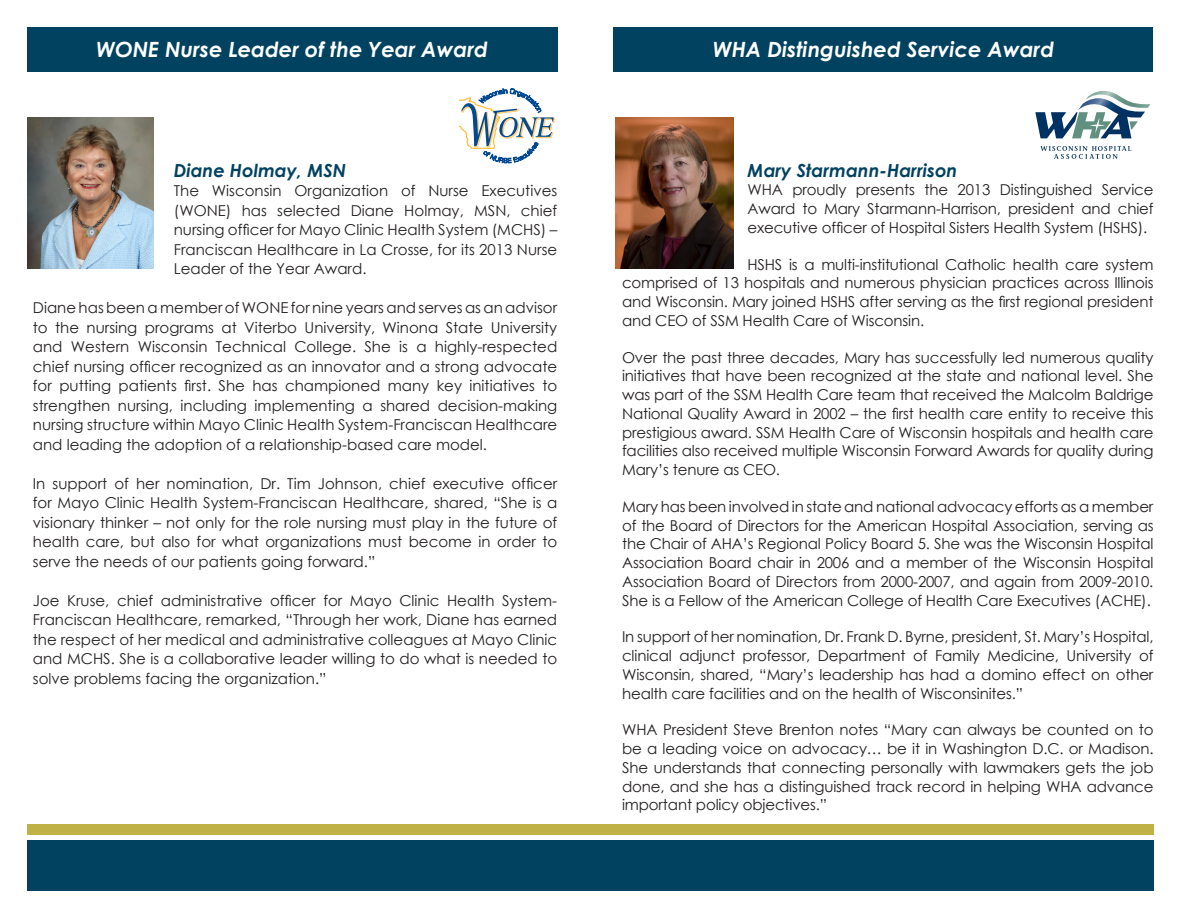
<style>
.page{position:relative;width:1188px;height:918px;background:#fff}
.page>*{position:absolute;margin:0;border:0;box-sizing:border-box;transform-origin:0 0}
.t1{font:italic 700 21px "Century Gothic";color:#fff}
.t2{font:italic 700 18px "Century Gothic";color:#004260}
.t3{font:15px/18.8px "Century Gothic";letter-spacing:-.01em;color:#231f20;text-align:justify}
</style>
<div class="page">
<div style="left:27px;top:840px;width:1127px;height:51px;background:#004260"></div>
<div style="left:27px;top:825px;width:1127px;height:10px;background:#c0b146"></div>
<div style="left:614px;top:27px;width:540px;height:45px;background:#004260"></div>
<div style="left:27px;top:27px;width:530px;height:45px;background:#004260"></div>
<svg style="left:460px;top:89px;width:95px;height:74px"></svg>
<img style="left:27px;top:117px;width:127px;height:152px">
<img style="left:615px;top:117px;width:119px;height:152px">
<svg style="left:1035px;top:91px;width:116px;height:47px"></svg>
<svg style="left:1041px;top:146px;width:90px;height:13px"></svg>
<h1 class="t1" style="left:96px;top:34px;width:393px">WONE Nurse Leader of the Year Award</h1>
<h1 class="t1" style="left:713px;top:34px;width:343px">WHA Distinguished Service Award</h1>
<p class="t2" style="left:174px;top:156px;width:174px">Diane Holmay, MSN</p>
<p class="t3" style="left:174px;top:181px;width:385px;line-height:19.5px">The Wisconsin Organization of Nurse Executives (WONE) has selected Diane Holmay, MSN, chief nursing officer for Mayo Clinic Health System (MCHS) – Franciscan Healthcare in La Crosse, for its 2013 Nurse Leader of the Year Award.</p>
<p class="t3" style="left:33px;top:298px;width:526px;line-height:19.5px">Diane has been a member of WONE for nine years and serves as an advisor to the nursing programs at Viterbo University, Winona State University and Western Wisconsin Technical College. She is a highly-respected chief nursing officer recognized as an innovator and a strong advocate for putting patients first. She has championed many key initiatives to strengthen nursing, including implementing a shared decision-making nursing structure within Mayo Clinic Health System-Franciscan Healthcare and leading the adoption of a relationship-based care model.</p>
<p class="t3" style="left:33px;top:473px;width:526px;line-height:19.5px">In support of her nomination, Dr. Tim Johnson, chief executive officer for Mayo Clinic Health System-Franciscan Healthcare, shared, “She is a visionary thinker – not only for the role nursing must play in the future of health care, but also for what organizations must become in order to serve the needs of our patients going forward.”</p>
<p class="t3" style="left:33px;top:590px;width:526px;line-height:19.5px">Joe Kruse, chief administrative officer for Mayo Clinic Health System-Franciscan Healthcare, remarked, “Through her work, Diane has earned the respect of her medical and administrative colleagues at Mayo Clinic and MCHS. She is a collaborative leader willing to do what is needed to solve problems facing the organization.”</p>
<p class="t2" style="left:747px;top:156px;width:211px">Mary Starmann-Harrison</p>
<p class="t3" style="left:747px;top:180px;width:408px">WHA proudly presents the 2013 Distinguished Service Award to Mary Starmann-Harrison, president and chief executive officer of Hospital Sisters Health System (HSHS).</p>
<p class="t3" style="left:622px;top:255px;width:533px;text-indent:125px">HSHS is a multi-institutional Catholic health care system comprised of 13 hospitals and numerous physician practices across Illinois and Wisconsin. Mary joined HSHS after serving as the first regional president and CEO of SSM Health Care of Wisconsin.</p>
<p class="t3" style="left:622px;top:348px;width:533px">Over the past three decades, Mary has successfully led numerous quality initiatives that have been recognized at the state and national level. She was part of the SSM Health Care team that received the Malcolm Baldrige National Quality Award in 2002 – the first health care entity to receive this prestigious award. SSM Health Care of Wisconsin hospitals and health care facilities also received multiple Wisconsin Forward Awards for quality during Mary’s tenure as CEO.</p>
<p class="t3" style="left:622px;top:497px;width:533px">Mary has been involved in state and national advocacy efforts as a member of the Board of Directors for the American Hospital Association, serving as the Chair of AHA’s Regional Policy Board 5. She was the Wisconsin Hospital Association Board chair in 2006 and a member of the Wisconsin Hospital Association Board of Directors from 2000-2007, and again from 2009-2010.<br>She is a Fellow of the American College of Health Care Executives (ACHE).</p>
<p class="t3" style="left:622px;top:627px;width:533px">In support of her nomination, Dr. Frank D. Byrne, president, St. Mary’s Hospital, clinical adjunct professor, Department of Family Medicine, University of Wisconsin, shared, “Mary’s leadership has had a domino effect on other health care facilities and on the health of Wisconsinites.”</p>
<p class="t3" style="left:622px;top:720px;width:533px">WHA President Steve Brenton notes “Mary can always be counted on to be a leading voice on advocacy… be it in Washington D.C. or Madison.<br>She understands that connecting personally with lawmakers gets the job done, and she has a distinguished track record in helping WHA advance important policy objectives.”</p>
</div>
